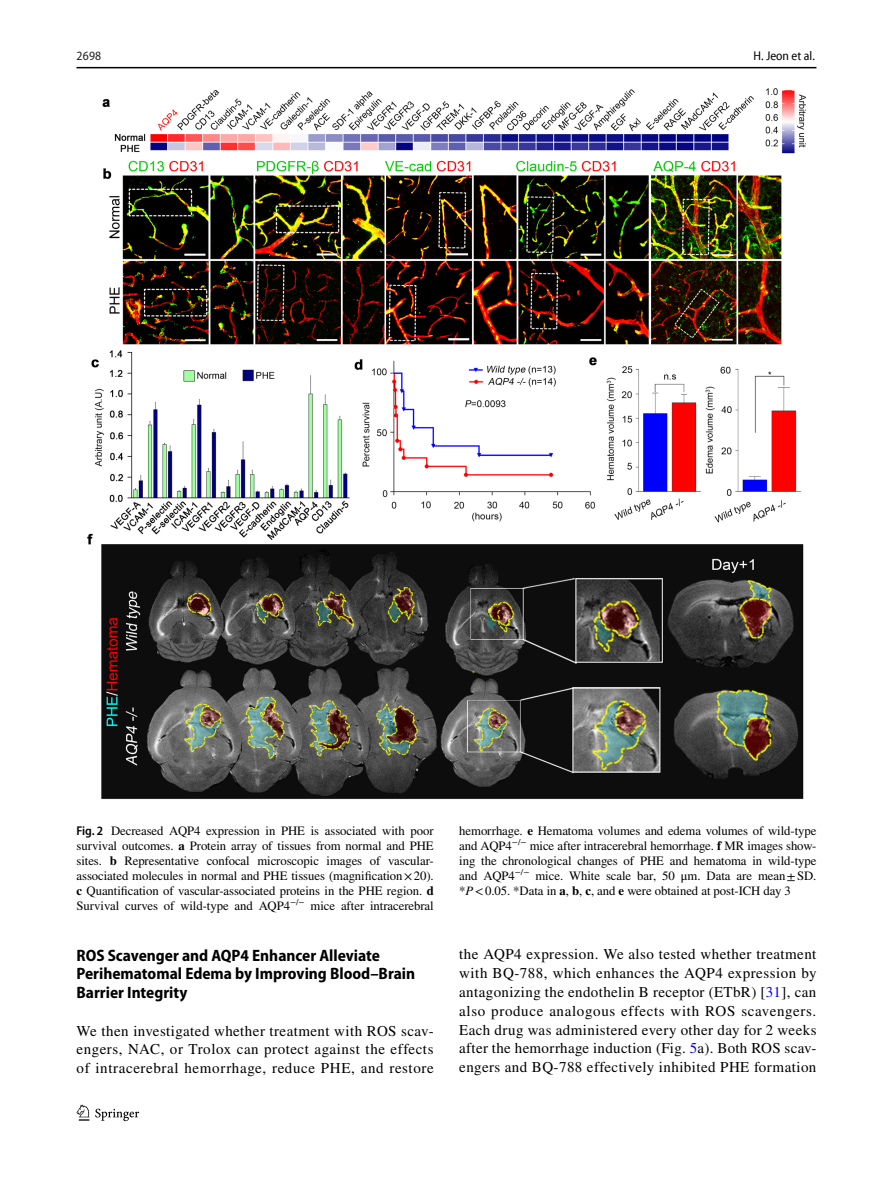
<style>
.page{position:relative;width:893px;height:1187px;background:#fff}
.page>*{position:absolute;margin:0;border:0;box-sizing:border-box;transform-origin:0 0}
.t1{font:700 semi-condensed 16.5px/18.8px "Myriad Pro";color:#000}
.t2{font:15px/18.8px "STIX";letter-spacing:.035em;color:#000;text-align:justify}
.t3{font:12.75px/15px "STIX";letter-spacing:-.005em;color:#000;text-align:justify}
.t4{font:semi-condensed 12.75px "Myriad Pro Unic";color:#000}
.t5{font:12.75px "Myriad Pro Unic Semi Condensed";color:#231f20}
.s1{font-family:"Myriad Pro";font-weight:600;font-stretch:semi-condensed}
.s2{font-weight:700}
.s3{font-style:italic}
.s4{color:#00f}
</style>
<div class="page">
<hr style="left:77px;top:67px;width:739px;height:1px;background:#000">
<img style="left:87px;top:88px;width:719px;height:712px">
<svg style="left:76px;top:1104px;width:13px;height:16px"></svg>
<svg style="left:95px;top:1108px;width:44px;height:12px"></svg>
<p class="t5" style="left:77px;top:50px;width:26px">2698</p>
<p class="t4" style="left:753px;top:51px;width:63px">H. Jeon et al.</p>
<p class="t3" style="left:77px;top:824px;width:359px"><span class="s1">Fig. 2</span> Decreased AQP4 expression in PHE is associated with poor survival outcomes. <span class="s2">a</span> Protein array of tissues from normal and PHE sites. <span class="s2">b</span> Representative confocal microscopic images of vascular&shy;associated molecules in normal and PHE tissues (magnification×20). <span class="s2">c</span> Quantification of vascular-associated proteins in the PHE region. <span class="s2">d </span>Survival curves of wild-type and AQP4<sup>−/−</sup> mice after intracerebral</p>
<p class="t3" style="left:459px;top:824px;width:359px">hemorrhage. <span class="s2">e</span> Hematoma volumes and edema volumes of wild-type and AQP4<sup>−/−</sup> mice after intracerebral hemorrhage. <span class="s2">f</span> MR images show&shy;ing the chronological changes of PHE and hematoma in wild-type and AQP4<sup>−/−</sup> mice. White scale bar, 50 μm. Data are mean±SD. *<span class="s3">P</span>&lt;0.05. *Data in <span class="s2">a</span>, <span class="s2">b</span>, <span class="s2">c</span>, and <span class="s2">e</span> were obtained at post-ICH day 3</p>
<p class="t1" style="left:77px;top:945px;width:340px">ROS Scavenger and AQP4 Enhancer Alleviate<br>Perihematomal Edema by Improving Blood–Brain<br>Barrier Integrity</p>
<p class="t2" style="left:77px;top:1022px;width:359px">We then investigated whether treatment with ROS scav&shy;engers, NAC, or Trolox can protect against the effects of intracerebral hemorrhage, reduce PHE, and restore</p>
<p class="t2" style="left:459px;top:946px;width:359px">the AQP4 expression. We also tested whether treatment with BQ-788, which enhances the AQP4 expression by antagonizing the endothelin B receptor (ETbR) [<span class="s4">31</span>], can also produce analogous effects with ROS scavengers.<br>Each drug was administered every other day for 2 weeks after the hemorrhage induction (Fig. <span class="s4">5</span>a). Both ROS scav&shy;engers and BQ-788 effectively inhibited PHE formation</p>
</div>
